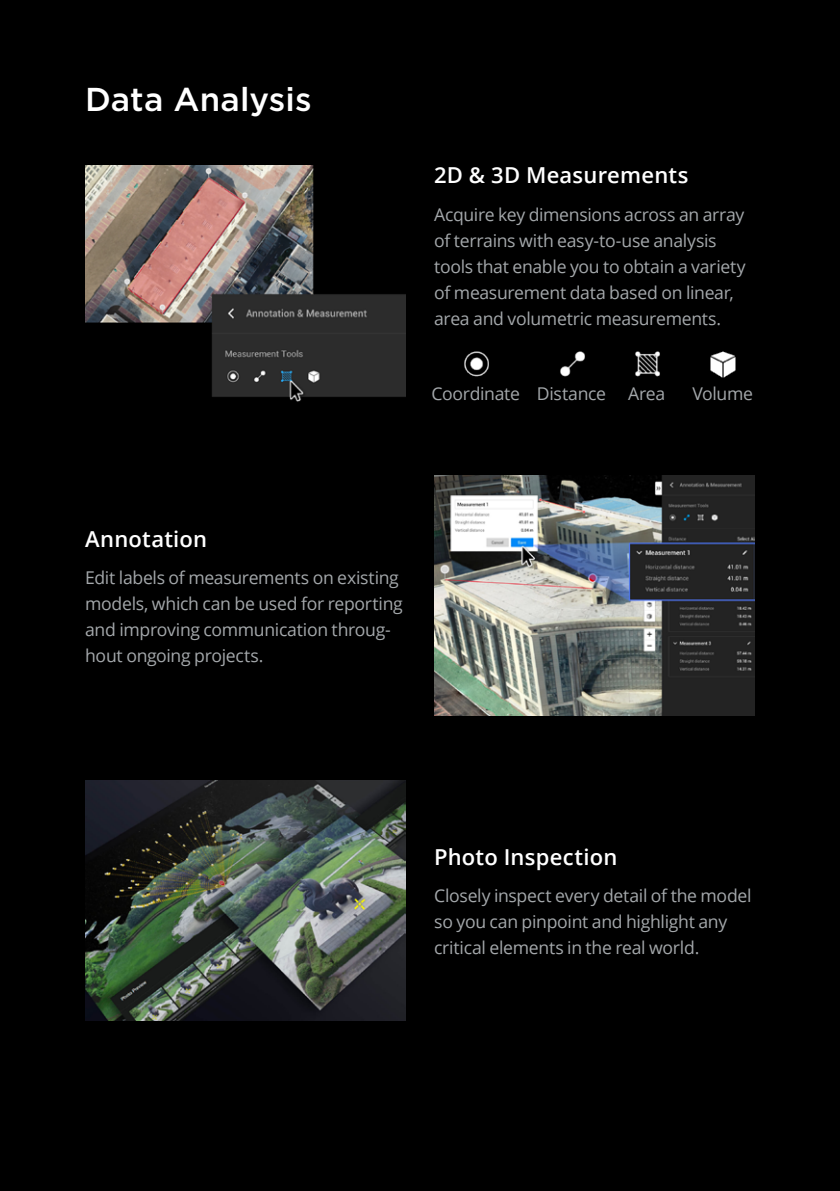
<style>
.page{position:relative;width:840px;height:1191px;background:#fff}
.page>*{position:absolute;margin:0;border:0;box-sizing:border-box;transform-origin:0 0}
.t1{font:500 33px "Gotham";color:#fff}
.t2{font:600 22px "Open Sans";letter-spacing:.01em;color:#fff}
.t3{font:17.6px/26px "Open Sans";letter-spacing:-.02em;color:#a4a8ab}
</style>
<div class="page">
<div style="left:0;top:0;width:839px;height:1191px;background:#000"></div>
<img style="left:434px;top:475px;width:320px;height:240px">
<img style="left:85px;top:780px;width:320px;height:240px">
<img style="left:85px;top:166px;width:320px;height:236px">
<img style="left:464px;top:351px;width:25px;height:26px">
<img style="left:560px;top:351px;width:25px;height:26px">
<img style="left:635px;top:351px;width:25px;height:26px">
<img style="left:710px;top:351px;width:26px;height:27px">
<h1 class="t1" style="left:85px;top:78px;width:228px">Data Analysis</h1>
<p class="t2" style="left:434px;top:160px;width:256px">2D &amp; 3D Measurements</p>
<p class="t3" style="left:434px;top:201px;width:313px">Acquire key dimensions across an array of terrains with easy-to-use analysis tools that enable you to obtain a variety of measurement data based on linear, area and volumetric measurements.</p>
<p class="t3" style="left:431px;top:380px;width:235px">Coordinate Distance Area</p>
<p class="t3" style="left:692px;top:380px;width:62px">Volume</p>
<p class="t2" style="left:85px;top:524px;width:123px">Annotation</p>
<p class="t3" style="left:85px;top:564px;width:319px">Edit labels of measurements on existing models, which can be used for reporting and improving communication throug&shy;hout ongoing projects.</p>
<p class="t2" style="left:434px;top:841px;width:184px">Photo Inspection</p>
<p class="t3" style="left:434px;top:882px;width:319px">Closely inspect every detail of the model so you can pinpoint and highlight any critical elements in the real world.</p>
</div>
